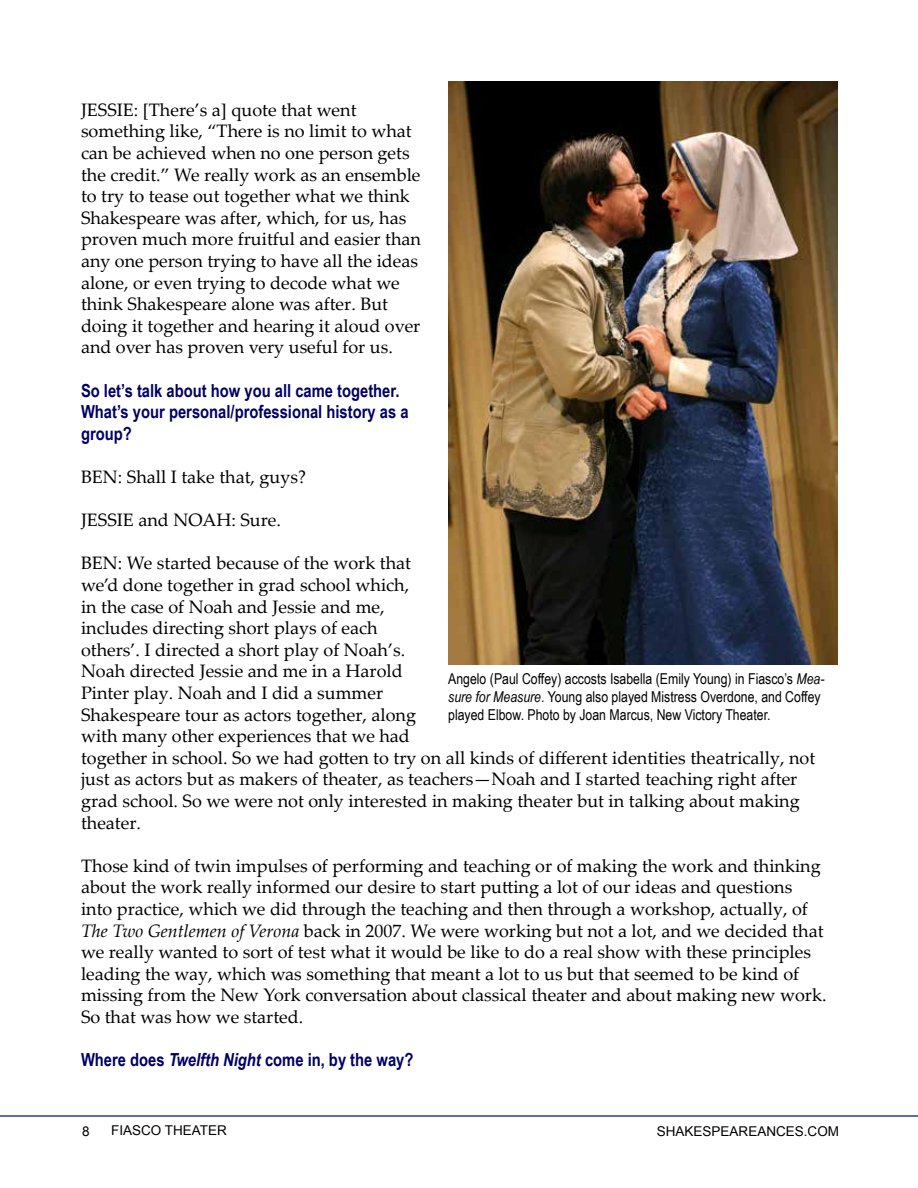
<style>
.page{position:relative;width:918px;height:1188px;background:#fff}
.page>*{position:absolute;margin:0;border:0;box-sizing:border-box;transform-origin:0 0}
.t1{font:18px/21.6px "Palatino Linotype";color:#000}
.t2{font:700 18px/21.6px "Arial Narrow";color:#006}
.t3{font:15px/18px "Arial Narrow";color:#000}
.t4{font:13.5px "Arial";color:#000}
.s1{font-style:italic}
</style>
<div class="page">
<hr style="left:0;top:1115px;width:918px;height:2px;background:#25408f">
<img style="left:448px;top:81px;width:389px;height:583px">
<p class="t1" style="left:81px;top:98px;width:342px">JESSIE: [There’s a] quote that went something like, “There is no limit to what can be achieved when no one person gets the credit.” We really work as an ensemble to try to tease out together what we think Shakespeare was after, which, for us, has proven much more fruitful and easier than any one person trying to have all the ideas alone, or even trying to decode what we think Shakespeare alone was after. But doing it together and hearing it aloud over and over has proven very useful for us.</p>
<p class="t2" style="left:81px;top:379px;width:329px">So let’s talk about how you all came together.<br>What’s your personal/professional history as a group?</p>
<p class="t1" style="left:81px;top:465px;width:227px">BEN: Shall I take that, guys?</p>
<p class="t1" style="left:81px;top:509px;width:202px">JESSIE and NOAH: Sure.</p>
<p class="t1" style="left:81px;top:552px;width:736px">BEN: We started because of the work that<br>we’d done together in grad school which,<br>in the case of Noah and Jessie and me,<br>includes directing short plays of each<br>others’. I directed a short play of Noah’s.<br>Noah directed Jessie and me in a Harold<br>Pinter play. Noah and I did a summer<br>Shakespeare tour as actors together, along<br>with many other experiences that we had<br>together in school. So we had gotten to try on all kinds of different identities theatrically, not just as actors but as makers of theater, as teachers—Noah and I started teaching right after grad school. So we were not only interested in making theater but in talking about making theater.</p>
<p class="t1" style="left:81px;top:854px;width:747px">Those kind of twin impulses of performing and teaching or of making the work and thinking about the work really informed our desire to start putting a lot of our ideas and questions into practice, which we did through the teaching and then through a workshop, actually, of <span class="s1">The Two Gentlemen of Verona</span> back in 2007. We were working but not a lot, and we decided that we really wanted to sort of test what it would be like to do a real show with these principles leading the way, which was something that meant a lot to us but that seemed to be kind of missing from the New York conversation about classical theater and about making new work.<br>So that was how we started.</p>
<p class="t2" style="left:81px;top:1048px;width:334px">Where does <span class="s1">Twelfth Night</span> come in, by the way?</p>
<p class="t3" style="left:448px;top:669px;width:378px">Angelo (Paul Coffey) accosts Isabella (Emily Young) in Fiasco’s <span class="s1">Mea&shy;sure for Measure</span>. Young also played Mistress Overdone, and Coffey played Elbow. Photo by Joan Marcus, New Victory Theater.</p>
<p class="t4" style="left:82px;top:1122px;width:9px">8</p>
<p class="t4" style="left:111px;top:1122px;width:117px">FIASCO THEATER</p>
<p class="t4" style="left:657px;top:1122px;width:184px">SHAKESPEAREANCES.COM</p>
</div>
